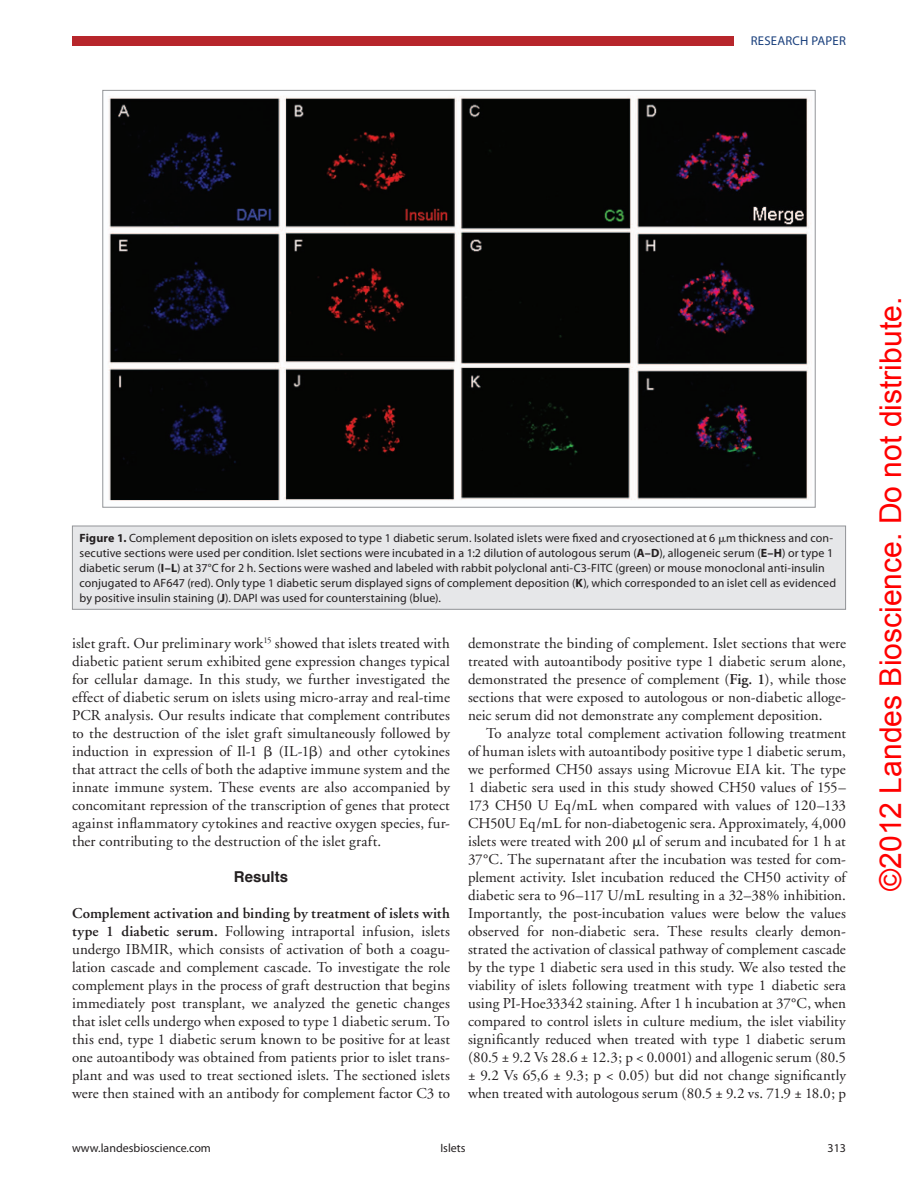
<style>
.page{position:relative;width:918px;height:1188px;background:#fff}
.page>*{position:absolute;margin:0;border:0;box-sizing:border-box;transform-origin:0 0}
.t1{font:30.15px "Arial";color:#f00}
.Body_text{font:15px/18px "Adobe Garamond";letter-spacing:.01em;color:#231f20;text-align:justify}
.Body_text_First_Line{font:15px/18px "Adobe Garamond";color:#231f20;text-align:justify}
.Heading{font:700 15px "Helvetica";color:#231f20}
.t2{font:12.75px "Myriad Pro";letter-spacing:.02em;color:#193f7c}
.Figure_Legend{font:12px/15px "Myriad Pro";letter-spacing:.01em;color:#231f20}
.s1{font-weight:700}
.s2{font-family:"Universal Std Greekw Math Pi"}
.s3{font-weight:600}
</style>
<div class="page">
<div style="left:72px;top:36px;width:662px;height:10px;background:#b7262b"></div>
<img style="left:108px;top:96px;width:703px;height:405px">
<div style="left:72px;top:526px;width:774px;height:83px;background:#e6e7e9"></div>
<div style="left:72px;top:526px;width:774px;height:84px;border:1px solid #939598"></div>
<p class="t2" style="left:751px;top:33px;width:97px">RESEARCH PAPER</p>
<p class="Figure_Legend" style="left:80px;top:530px;width:758px"><span class="s1">Figure 1.</span> Complement deposition on islets exposed to type 1 diabetic serum. Isolated islets were fixed and cryosectioned at 6 <span class="s2">μ</span>m thickness and con&shy;secutive sections were used per condition. Islet sections were incubated in a 1:2 dilution of autologous serum (<span class="s1">A–D</span>), allogeneic serum (<span class="s1">E–H</span>) or type 1 diabetic serum (<span class="s1">I–L</span>) at 37°C for 2 h. Sections were washed and labeled with rabbit polyclonal anti-C3-FITC (green) or mouse monoclonal anti-insulin conjugated to AF647 (red). Only type 1 diabetic serum displayed signs of complement deposition (<span class="s1">K</span>), which corresponded to an islet cell as evidenced by positive insulin staining (<span class="s1">J</span>). DAPI was used for counterstaining (blue).</p>
<p class="Body_text" style="left:72px;top:635px;width:380px">islet graft. Our preliminary work<sup>15</sup> showed that islets treated with diabetic patient serum exhibited gene expression changes typical for cellular damage. In this study, we further investigated the effect of diabetic serum on islets using micro-array and real-time PCR analysis. Our results indicate that complement contributes to the destruction of the islet graft simultaneously followed by induction in expression of Il-1 <span class="s2">β</span> (IL-1<span class="s2">β</span>) and other cytokines that attract the cells of both the adaptive immune system and the innate immune system. These events are also accompanied by concomitant repression of the transcription of genes that protect against inflammatory cytokines and reactive oxygen species, fur&shy;ther contributing to the destruction of the islet graft.</p>
<p class="Heading" style="left:234px;top:865px;width:56px">Results</p>
<p class="Body_text_First_Line" style="left:72px;top:905px;width:380px"><span class="s3">Complement activation and binding by treatment of islets with type 1 diabetic serum.</span> Following intraportal infusion, islets undergo IBMIR, which consists of activation of both a coagu&shy;lation cascade and complement cascade. To investigate the role complement plays in the process of graft destruction that begins immediately post transplant, we analyzed the genetic changes that islet cells undergo when exposed to type 1 diabetic serum. To this end, type 1 diabetic serum known to be positive for at least one autoantibody was obtained from patients prior to islet trans&shy;plant and was used to treat sectioned islets. The sectioned islets were then stained with an antibody for complement factor C3 to</p>
<p class="Body_text_First_Line" style="left:468px;top:635px;width:379px">demonstrate the binding of complement. Islet sections that were treated with autoantibody positive type 1 diabetic serum alone, demonstrated the presence of complement (<span class="s3">Fig. 1</span>), while those sections that were exposed to autologous or non-diabetic alloge&shy;neic serum did not demonstrate any complement deposition.</p>
<p class="Body_text" style="left:468px;top:725px;width:380px;text-indent:18px">To analyze total complement activation following treatment of human islets with autoantibody positive type 1 diabetic serum, we performed CH50 assays using Microvue EIA kit. The type 1 diabetic sera used in this study showed CH50 values of 155– 173 CH50 U Eq/mL when compared with values of 120–133<br>CH50U Eq/mL for non-diabetogenic sera. Approximately, 4,000 islets were treated with 200 <span class="s2">μ</span>l of serum and incubated for 1 h at 37°C. The supernatant after the incubation was tested for com&shy;plement activity. Islet incubation reduced the CH50 activity of diabetic sera to 96–117 U/mL resulting in a 32–38% inhibition.<br>Importantly, the post-incubation values were below the values observed for non-diabetic sera. These results clearly demon&shy;strated the activation of classical pathway of complement cascade by the type 1 diabetic sera used in this study. We also tested the viability of islets following treatment with type 1 diabetic sera using PI-Hoe33342 staining. After 1 h incubation at 37°C, when compared to control islets in culture medium, the islet viability significantly reduced when treated with type 1 diabetic serum (80.5 ± 9.2 Vs 28.6 ± 12.3; p &lt; 0.0001) and allogenic serum (80.5 ± 9.2 Vs 65,6 ± 9.3; p &lt; 0.05) but did not change significantly when treated with autologous serum (80.5 ± 9.2 vs. 71.9 ± 18.0; p</p>
<p class="Figure_Legend" style="left:72px;top:1140px;width:140px">www.landesbioscience.com</p>
<p class="Figure_Legend" style="left:440px;top:1140px;width:27px">Islets</p>
<p class="Figure_Legend" style="left:828px;top:1140px;width:20px">313</p>
<h1 class="t1" style="left:871px;top:891px;width:595px;rotate:-90deg">©2012 Landes Bioscience. Do not distribute.</h1>
</div>
